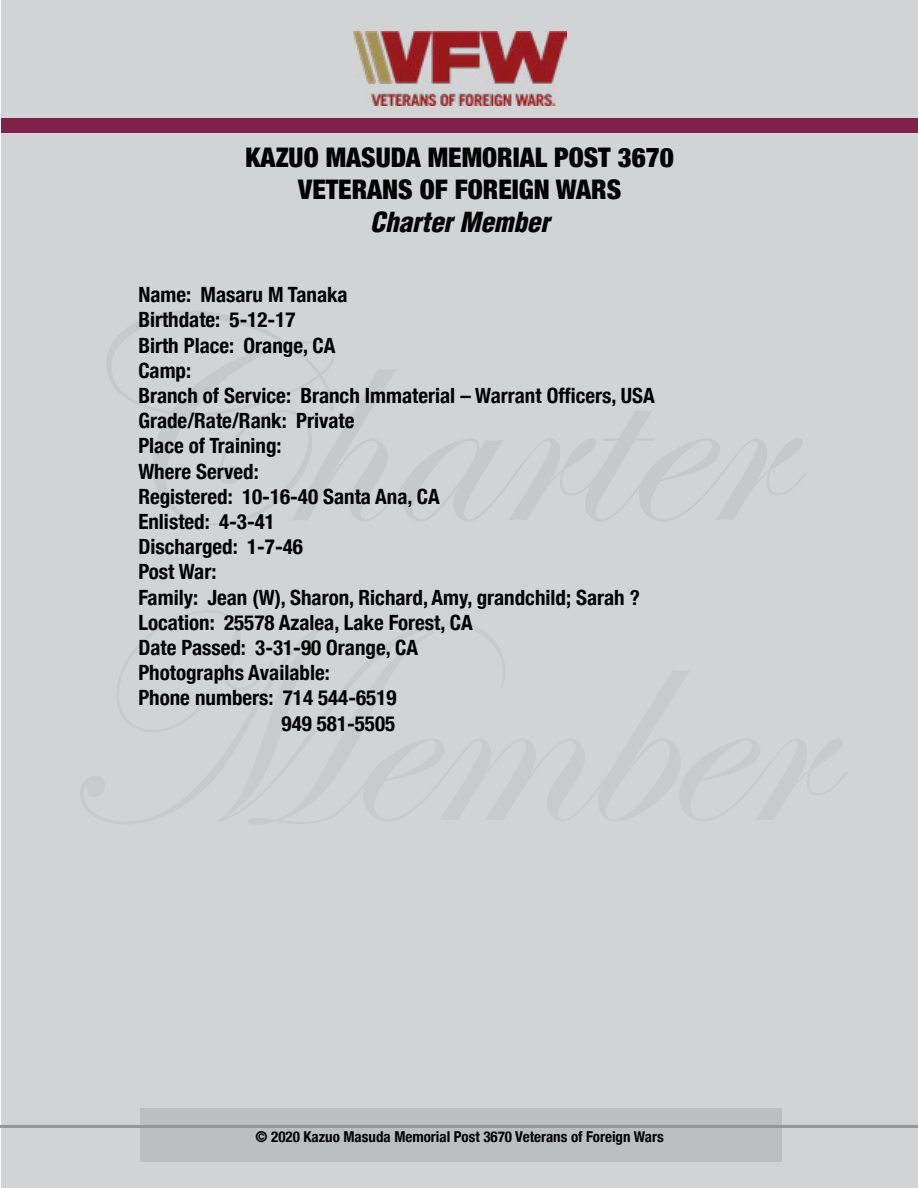
<style>
.page{position:relative;width:918px;height:1188px;background:#fff}
.page>*{position:absolute;margin:0;border:0;box-sizing:border-box;transform-origin:0 0}
.t1{font:900 condensed 27px/32.4px "Helvetica Neue";color:#000;text-align:center}
.t2{font:italic 900 condensed 27px "Helvetica LT Std";color:#000}
.t3{font:700 condensed 21px "Helvetica Neue";color:#000}
.t4{font:700 condensed 15px "Helvetica Neue";color:#000}
</style>
<div class="page">
<div style="left:1px;top:0;width:917px;height:1188px;background:#d1d3d4"></div>
<div style="left:140px;top:1108px;width:641px;height:54px;background:#bcbec0"></div>
<hr style="left:0;top:1125px;width:918px;height:3px;background:#939598">
<div style="left:1px;top:118px;width:917px;height:15px;background:#7e2346"></div>
<img style="left:353px;top:32px;width:213px;height:74px">
<p class="t1" style="left:246px;top:140px;width:430px">KAZUO MASUDA MEMORIAL POST 3670<br>VETERANS OF FOREIGN WARS</p>
<p class="t2" style="left:370px;top:205px;width:181px">Charter Member</p>
<p class="t3" style="left:138px;top:277px;width:211px">Name: Masaru M Tanaka</p>
<p class="t3" style="left:138px;top:303px;width:159px">Birthdate: 5-12-17</p>
<p class="t3" style="left:138px;top:328px;width:199px">Birth Place: Orange, CA</p>
<p class="t3" style="left:138px;top:353px;width:54px">Camp:</p>
<p class="t3" style="left:138px;top:378px;width:518px">Branch of Service: Branch Immaterial – Warrant Officers, USA</p>
<p class="t3" style="left:138px;top:403px;width:218px">Grade/Rate/Rank: Private</p>
<p class="t3" style="left:138px;top:429px;width:145px">Place of Training:</p>
<p class="t3" style="left:138px;top:454px;width:122px">Where Served:</p>
<p class="t3" style="left:138px;top:479px;width:303px">Registered: 10-16-40 Santa Ana, CA</p>
<p class="t3" style="left:138px;top:504px;width:138px">Enlisted: 4-3-41</p>
<p class="t3" style="left:138px;top:529px;width:166px">Discharged: 1-7-46</p>
<p class="t3" style="left:138px;top:555px;width:80px">Post War:</p>
<p class="t3" style="left:138px;top:580px;width:503px">Family: Jean (W), Sharon, Richard, Amy, grandchild; Sarah ?</p>
<p class="t3" style="left:138px;top:605px;width:336px">Location: 25578 Azalea, Lake Forest, CA</p>
<p class="t3" style="left:138px;top:630px;width:281px">Date Passed: 3-31-90 Orange, CA</p>
<p class="t3" style="left:138px;top:655px;width:193px">Photographs Available:</p>
<p class="t3" style="left:138px;top:681px;width:260px">Phone numbers: 714 544-6519</p>
<p class="t3" style="left:282px;top:706px;width:115px">949 581-5505</p>
<p class="t4" style="left:256px;top:1124px;width:410px">© 2020 Kazuo Masuda Memorial Post 3670 Veterans of Foreign Wars</p>
</div>
